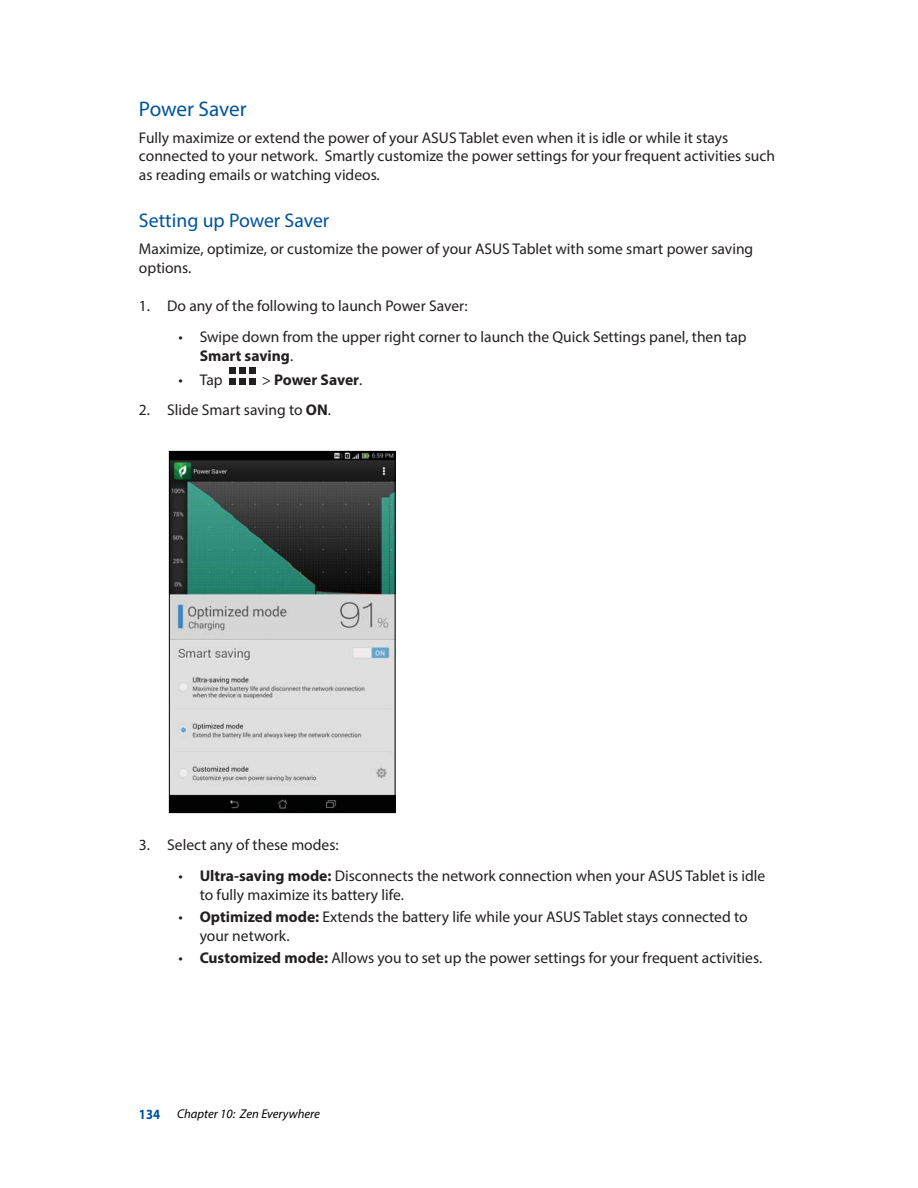
<style>
.page{position:relative;width:918px;height:1188px;background:#fff}
.page>*{position:absolute;margin:0;border:0;box-sizing:border-box;transform-origin:0 0}
.t1{font:21.15px "Myriad Pro";letter-spacing:-.005em;color:#00539b}
.t2{font:19.8px "Myriad Pro";color:#00539b}
.t3{font:15.45px/18.6px "Myriad Pro";color:#231f20}
.t4{font:700 15.45px "Myriad Pro";letter-spacing:-.01em;color:#231f20}
.t5{font:italic 12.75px "Myriad Pro";color:#000}
.s1{font-weight:700}
.s2{font-weight:400}
.s3{font-weight:700;font-style:normal;font-size:14.1px;color:#00539b}
</style>
<div class="page">
<div style="left:229px;top:368px;width:7px;height:6px;background:#231f20"></div>
<div style="left:229px;top:378px;width:7px;height:6px;background:#231f20"></div>
<svg style="left:239px;top:368px;width:16px;height:16px"></svg>
<img style="left:171px;top:453px;width:222px;height:358px">
<div style="left:169px;top:451px;width:226px;height:362px;border:1px solid #000"></div>
<h1 class="t1" style="left:139px;top:100px;width:109px">Power Saver</h1>
<p class="t3" style="left:139px;top:129px;width:637px">Fully maximize or extend the power of your ASUS Tablet even when it is idle or while it stays connected to your network. Smartly customize the power settings for your frequent activities such as reading emails or watching videos.</p>
<p class="t2" style="left:139px;top:212px;width:192px">Setting up Power Saver</p>
<p class="t3" style="left:139px;top:240px;width:616px">Maximize, optimize, or customize the power of your ASUS Tablet with some smart power saving options.</p>
<p class="t3" style="left:139px;top:298px;width:330px">1. Do any of the following to launch Power Saver:</p>
<p class="t3" style="left:200px;top:328px;width:549px;text-indent:-21px">• Swipe down from the upper right corner to launch the Quick Settings panel, then tap<br><span class="s1">Smart saving</span>.</p>
<p class="t3" style="left:179px;top:371px;width:46px">• Tap</p>
<p class="t4" style="left:262px;top:373px;width:102px"><span class="s2">&gt;</span> Power Saver<span class="s2">.</span></p>
<p class="t3" style="left:139px;top:402px;width:194px">2. Slide Smart saving to <span class="s1">ON</span>.</p>
<p class="t3" style="left:139px;top:837px;width:201px">3. Select any of these modes:</p>
<p class="t3" style="left:200px;top:867px;width:567px;text-indent:-21px">• <span class="s1">Ultra-saving mode:</span> Disconnects the network connection when your ASUS Tablet is idle to fully maximize its battery life.</p>
<p class="t3" style="left:200px;top:908px;width:550px;text-indent:-21px">• <span class="s1">Optimized mode:</span> Extends the battery life while your ASUS Tablet stays connected to your network.</p>
<p class="t3" style="left:179px;top:950px;width:585px">• <span class="s1">Customized mode:</span> Allows you to set up the power settings for your frequent activities.</p>
<p class="t5" style="left:139px;top:1108px;width:182px"><span class="s3">134</span> Chapter 10: Zen Everywhere</p>
</div>
